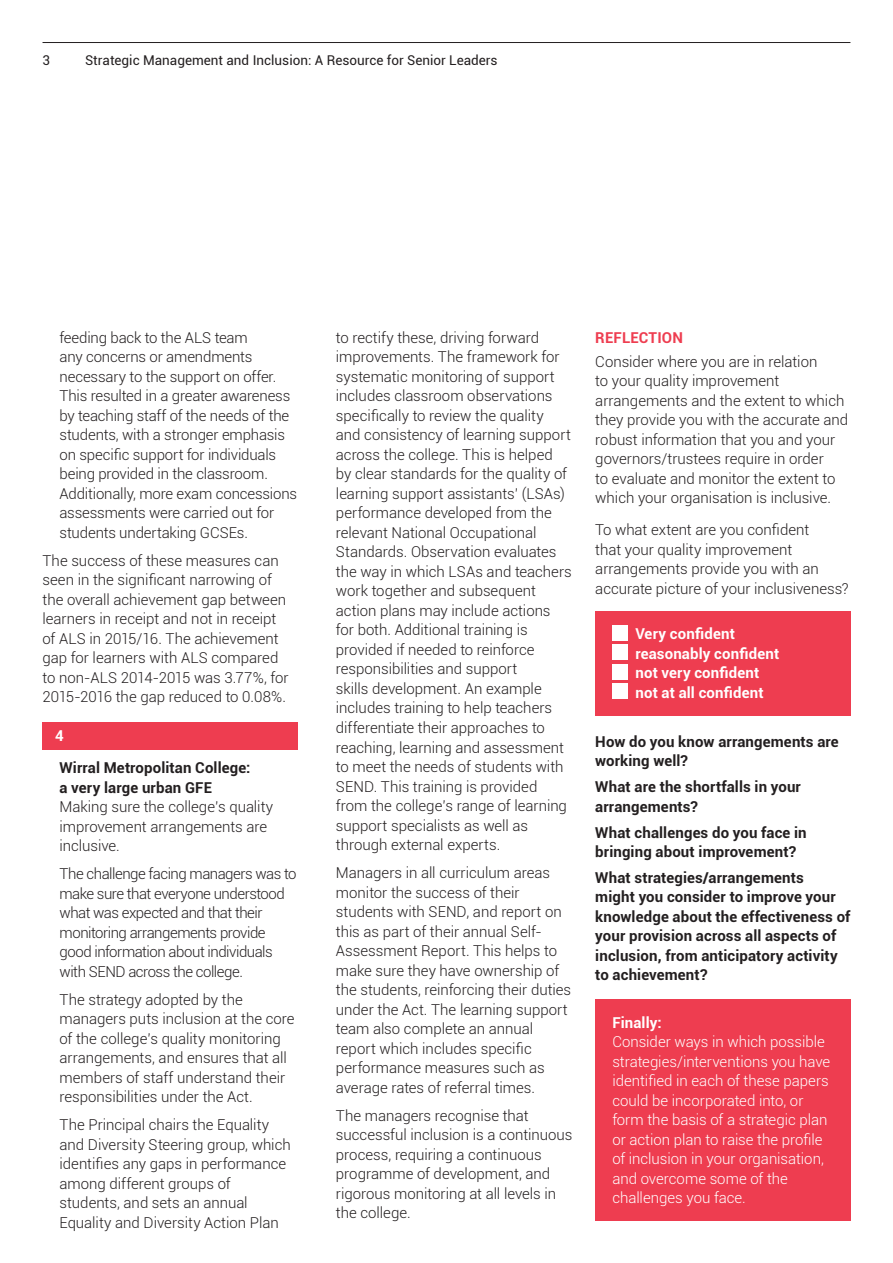
<style>
.page{position:relative;width:893px;height:1263px;background:#fff}
.page>*{position:absolute;margin:0;border:0;box-sizing:border-box;transform-origin:0 0}
.Roboto_body_copy{font:300 15px/19.5px "Roboto";letter-spacing:-.005em;color:#231f20}
.Roboto_body_copy-2{font:700 15px/19.5px "Roboto";letter-spacing:.01em;color:#231f20}
.Roboto_body_copy-3{font:300 15px/19.5px "Roboto";color:#fff}
.Roboto_body_copy-4{font:300 15px/19.5px "Roboto";letter-spacing:-.03em;color:#231f20}
.Roboto_body_copy-5{font:700 15px/19.5px "Roboto";letter-spacing:.01em;color:#fff}
.Roboto_body_copy-6{font:700 15px "Roboto";letter-spacing:.01em;color:#ee3d50}
._11pt_Body_copy{font:13.5px "Roboto";color:#231f20}
</style>
<div class="page">
<div style="left:595px;top:611px;width:255px;height:105px;background:#ee3d50"></div>
<div style="left:595px;top:999px;width:255px;height:221px;background:#ee3d50"></div>
<hr style="left:43px;top:42px;width:807px;height:1px;background:#231f20">
<div style="left:612px;top:625px;width:16px;height:15px;background:#fff"></div>
<div style="left:612px;top:644px;width:16px;height:16px;background:#fff"></div>
<div style="left:612px;top:664px;width:16px;height:15px;background:#fff"></div>
<div style="left:612px;top:683px;width:16px;height:16px;background:#fff"></div>
<div style="left:43px;top:722px;width:255px;height:28px;background:#ee3d50"></div>
<p class="_11pt_Body_copy" style="left:43px;top:51px;width:9px">3</p>
<p class="_11pt_Body_copy" style="left:85px;top:51px;width:414px">Strategic Management and Inclusion: A Resource for Senior Leaders</p>
<p class="Roboto_body_copy" style="left:60px;top:327px;width:239px">feeding back to the ALS team<br>any concerns or amendments necessary to the support on offer.<br>This resulted in a greater awareness by teaching staff of the needs of the students, with a stronger emphasis on specific support for individuals being provided in the classroom.<br>Additionally, more exam concessions assessments were carried out for students undertaking GCSEs.</p>
<p class="Roboto_body_copy" style="left:43px;top:550px;width:248px">The success of these measures can seen in the significant narrowing of the overall achievement gap between learners in receipt and not in receipt of ALS in 2015/16. The achievement gap for learners with ALS compared to non-ALS 2014-2015 was 3.77%, for 2015-2016 the gap reduced to 0.08%.</p>
<p class="Roboto_body_copy-5" style="left:55px;top:725px;width:10px">4</p>
<p class="Roboto_body_copy-2" style="left:60px;top:757px;width:192px">Wirral Metropolitan College: a very large urban GFE</p>
<p class="Roboto_body_copy" style="left:60px;top:796px;width:215px">Making sure the college’s quality improvement arrangements are inclusive.</p>
<p class="Roboto_body_copy-4" style="left:60px;top:863px;width:239px">The challenge facing managers was to make sure that everyone understood what was expected and that their monitoring arrangements provide good information about individuals with SEND across the college.</p>
<p class="Roboto_body_copy" style="left:60px;top:989px;width:237px">The strategy adopted by the managers puts inclusion at the core of the college’s quality monitoring arrangements, and ensures that all members of staff understand their responsibilities under the Act.</p>
<p class="Roboto_body_copy" style="left:60px;top:1114px;width:233px">The Principal chairs the Equality and Diversity Steering group, which identifies any gaps in performance among different groups of students, and sets an annual<br>Equality and Diversity Action Plan</p>
<p class="Roboto_body_copy" style="left:336px;top:327px;width:237px">to rectify these, driving forward improvements. The framework for systematic monitoring of support includes classroom observations specifically to review the quality and consistency of learning support across the college. This is helped by clear standards for the quality of learning support assistants’ (LSAs) performance developed from the relevant National Occupational Standards. Observation evaluates the way in which LSAs and teachers work together and subsequent action plans may include actions for both. Additional training is provided if needed to reinforce responsibilities and support<br>skills development. An example includes training to help teachers differentiate their approaches to reaching, learning and assessment to meet the needs of students with SEND. This training is provided from the college’s range of learning support specialists as well as through external experts.</p>
<p class="Roboto_body_copy" style="left:336px;top:862px;width:237px">Managers in all curriculum areas monitor the success of their students with SEND, and report on this as part of their annual Self-<br>Assessment Report. This helps to make sure they have ownership of the students, reinforcing their duties under the Act. The learning support team also complete an annual report which includes specific performance measures such as average rates of referral times.</p>
<p class="Roboto_body_copy" style="left:336px;top:1105px;width:238px">The managers recognise that successful inclusion is a continuous process, requiring a continuous programme of development, and rigorous monitoring at all levels in the college.</p>
<p class="Roboto_body_copy-6" style="left:595px;top:327px;width:89px">REFLECTION</p>
<p class="Roboto_body_copy" style="left:595px;top:351px;width:254px">Consider where you are in relation<br>to your quality improvement arrangements and the extent to which they provide you with the accurate and robust information that you and your governors/trustees require in order<br>to evaluate and monitor the extent to which your organisation is inclusive.</p>
<p class="Roboto_body_copy" style="left:595px;top:520px;width:255px">To what extent are you confident<br>that your quality improvement arrangements provide you with an accurate picture of your inclusiveness?</p>
<p class="Roboto_body_copy-5" style="left:635px;top:623px;width:145px">Very confident reasonably confident not very confident not at all confident</p>
<p class="Roboto_body_copy-2" style="left:595px;top:731px;width:245px">How do you know arrangements are working well?</p>
<p class="Roboto_body_copy-2" style="left:595px;top:776px;width:207px">What are the shortfalls in your arrangements?</p>
<p class="Roboto_body_copy-2" style="left:595px;top:822px;width:213px">What challenges do you face in bringing about improvement?</p>
<p class="Roboto_body_copy-2" style="left:595px;top:867px;width:257px">What strategies/arrangements<br>might you consider to improve your knowledge about the effectiveness of your provision across all aspects of inclusion, from anticipatory activity to achievement?</p>
<p class="Roboto_body_copy-5" style="left:612px;top:1012px;width:51px">Finally:</p>
<p class="Roboto_body_copy-3" style="left:612px;top:1031px;width:219px">Consider ways in which possible strategies/interventions you have identified in each of these papers could be incorporated into, or form the basis of a strategic plan or action plan to raise the profile of inclusion in your organisation, and overcome some of the challenges you face.</p>
</div>
